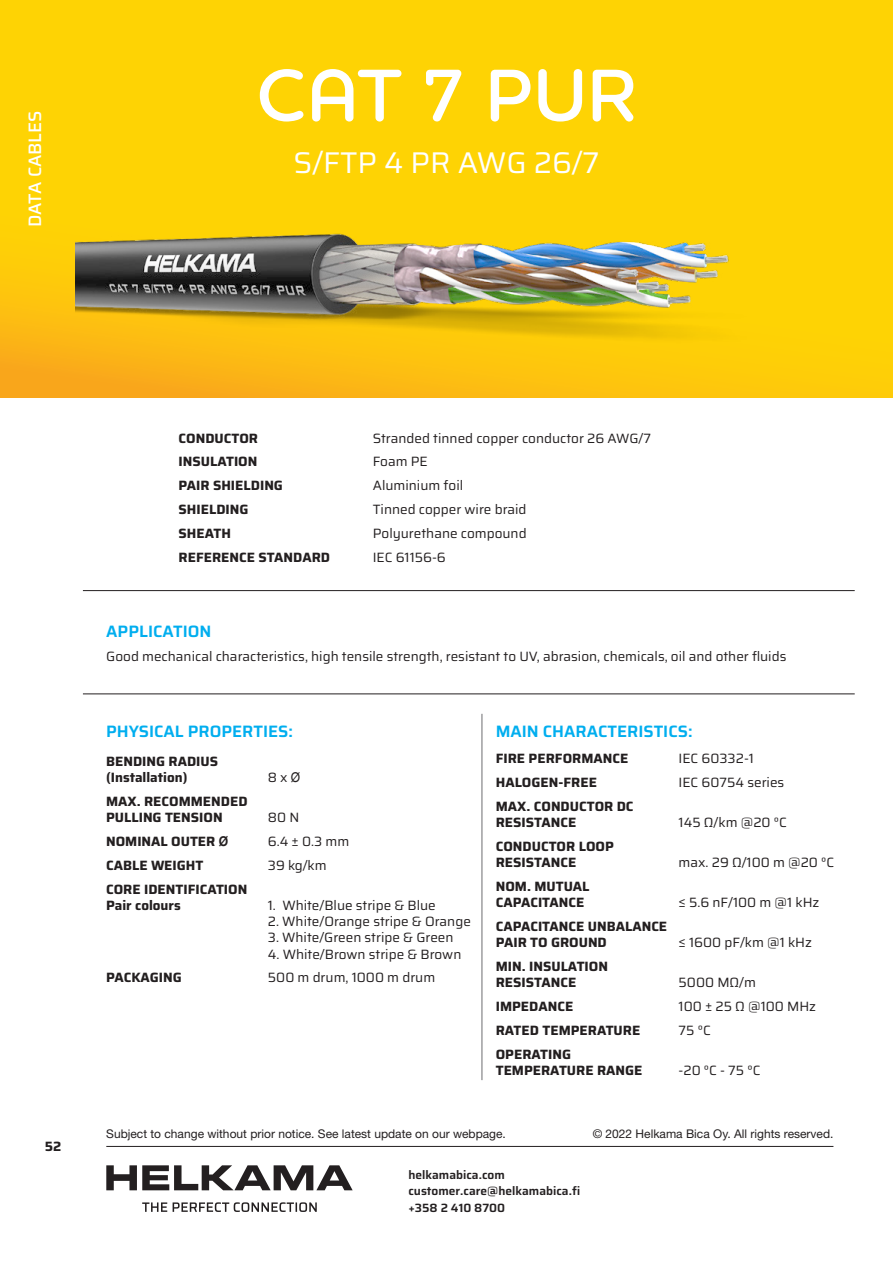
<style>
.page{position:relative;width:893px;height:1263px;background:#fff}
.page>*{position:absolute;margin:0;border:0;box-sizing:border-box;transform-origin:0 0}
.t1{font:600 75px "Houschka Rounded";color:#fff}
.t2{font:30px "Saira";color:#fff}
.t3{font:500 18px "Saira";color:#fff}
.t4{font:600 16.5px "Saira";color:#00aeef}
.t5{font:13.5px "Saira";color:#231f20}
.t6{font:700 13.5px/16.2px "Saira";color:#231f20}
.t7{font:12px "Helvetica Neue LT Std";color:#231f20}
.t8{font:600 12px/16.5px "Saira";color:#231f20}
.s1{font-family:"Arial"}
</style>
<div class="page">
<svg style="left:106px;top:1165px;width:247px;height:25px"></svg>
<svg style="left:142px;top:1202px;width:175px;height:10px"></svg>
<hr style="left:106px;top:1146px;width:727px;height:1px;background:#231f20">
<svg style="left:0;top:0;width:893px;height:398px;background:#fdce06"></svg>
<hr style="left:482px;top:714px;width:1px;height:366px;background:#6c6d70">
<hr style="left:83px;top:590px;width:772px;height:1px;background:#231f20">
<img style="left:75px;top:212px;width:775px;height:139px">
<hr style="left:83px;top:693px;width:772px;height:1px;background:#231f20">
<h3 class="t3" style="left:20px;top:227px;width:118px;rotate:-90deg">DATA CABLES</h3>
<h1 class="t1" style="left:256px;top:47px;width:382px">CAT 7 PUR</h1>
<h2 class="t2" style="left:294px;top:138px;width:307px">S/FTP 4 PR AWG 26/7</h2>
<p class="t6" style="left:45px;top:1137px;width:18px">52</p>
<p class="t6" style="left:179px;top:429px;width:81px">CONDUCTOR</p>
<p class="t5" style="left:373px;top:427px;width:280px">Stranded tinned copper conductor 26 AWG/7</p>
<p class="t6" style="left:179px;top:453px;width:80px">INSULATION</p>
<p class="t5" style="left:373px;top:451px;width:56px">Foam PE</p>
<p class="t6" style="left:179px;top:477px;width:106px">PAIR SHIELDING</p>
<p class="t5" style="left:373px;top:474px;width:92px">Aluminium foil</p>
<p class="t6" style="left:179px;top:501px;width:71px">SHIELDING</p>
<p class="t5" style="left:373px;top:498px;width:155px">Tinned copper wire braid</p>
<p class="t6" style="left:179px;top:525px;width:54px">SHEATH</p>
<p class="t5" style="left:373px;top:522px;width:155px">Polyurethane compound</p>
<p class="t6" style="left:179px;top:549px;width:153px">REFERENCE STANDARD</p>
<p class="t5" style="left:373px;top:546px;width:75px">IEC 61156-6</p>
<p class="t4" style="left:106px;top:618px;width:106px">APPLICATION</p>
<p class="t5" style="left:106px;top:645px;width:682px">Good mechanical characteristics, high tensile strength, resistant to UV, abrasion, chemicals, oil and other fluids</p>
<p class="t4" style="left:106px;top:717px;width:188px">PHYSICAL PROPERTIES:</p>
<p class="t6" style="left:106px;top:752px;width:114px">BENDING RADIUS (Installation)</p>
<p class="t5" style="left:268px;top:766px;width:34px">8 x <span class="s1">Ø</span></p>
<p class="t6" style="left:106px;top:792px;width:143px">MAX. RECOMMENDED<br>PULLING TENSION</p>
<p class="t5" style="left:268px;top:806px;width:33px">80 N</p>
<p class="t4" style="left:496px;top:717px;width:198px">MAIN CHARACTERISTICS:</p>
<p class="t6" style="left:496px;top:750px;width:134px">FIRE PERFORMANCE</p>
<p class="t5" style="left:679px;top:747px;width:77px">IEC 60332-1</p>
<p class="t6" style="left:496px;top:774px;width:103px">HALOGEN-FREE</p>
<p class="t5" style="left:679px;top:771px;width:107px">IEC 60754 series</p>
<p class="t6" style="left:496px;top:798px;width:139px">MAX. CONDUCTOR DC<br>RESISTANCE</p>
<p class="t5" style="left:679px;top:811px;width:110px">145 Ω/km @20 °C</p>
<p class="t6" style="left:106px;top:833px;width:124px">NOMINAL OUTER <span class="s1">Ø</span></p>
<p class="t5" style="left:268px;top:830px;width:83px">6.4 ± 0.3 mm</p>
<p class="t6" style="left:106px;top:857px;width:99px">CABLE WEIGHT</p>
<p class="t5" style="left:268px;top:854px;width:60px">39 kg/km</p>
<p class="t6" style="left:106px;top:880px;width:143px">CORE IDENTIFICATION<br>Pair colours</p>
<p class="t5" style="left:268px;top:894px;width:169px">1. White/Blue stripe &amp; Blue</p>
<p class="t5" style="left:268px;top:910px;width:205px">2. White/Orange stripe &amp; Orange</p>
<p class="t5" style="left:268px;top:927px;width:187px">3. White/Green stripe &amp; Green</p>
<p class="t5" style="left:268px;top:943px;width:195px">4. White/Brown stripe &amp; Brown</p>
<p class="t6" style="left:106px;top:969px;width:77px">PACKAGING</p>
<p class="t5" style="left:268px;top:967px;width:169px">500 m drum, 1000 m drum</p>
<p class="t6" style="left:496px;top:838px;width:120px">CONDUCTOR LOOP<br>RESISTANCE</p>
<p class="t6" style="left:496px;top:878px;width:95px">NOM. MUTUAL<br>CAPACITANCE</p>
<p class="t6" style="left:496px;top:918px;width:173px">CAPACITANCE UNBALANCE<br>PAIR TO GROUND</p>
<p class="t6" style="left:496px;top:958px;width:114px">MIN. INSULATION<br>RESISTANCE</p>
<p class="t5" style="left:679px;top:851px;width:157px">max. 29 Ω/100 m @20 °C</p>
<p class="t5" style="left:679px;top:891px;width:142px">≤ 5.6 nF/100 m @1 kHz</p>
<p class="t5" style="left:679px;top:931px;width:135px">≤ 1600 pF/km @1 kHz</p>
<p class="t5" style="left:679px;top:971px;width:79px">5000 MΩ/m</p>
<p class="t6" style="left:496px;top:998px;width:79px">IMPEDANCE</p>
<p class="t5" style="left:679px;top:995px;width:139px">100 ± 25 Ω @100 MHz</p>
<p class="t6" style="left:496px;top:1022px;width:146px">RATED TEMPERATURE</p>
<p class="t5" style="left:679px;top:1019px;width:34px">75 °C</p>
<p class="t6" style="left:496px;top:1045px;width:148px">OPERATING<br>TEMPERATURE RANGE</p>
<p class="t5" style="left:679px;top:1059px;width:83px">-20 °C - 75 °C</p>
<p class="t7" style="left:106px;top:1126px;width:401px">Subject to change without prior notice. See latest update on our webpage.</p>
<p class="t7" style="left:593px;top:1126px;width:242px">© 2022 Helkama Bica Oy. All rights reserved.</p>
<p class="t8" style="left:408px;top:1166px;width:173px">helkamabica.com customer.care@helkamabica.fi +358 2 410 8700</p>
</div>
